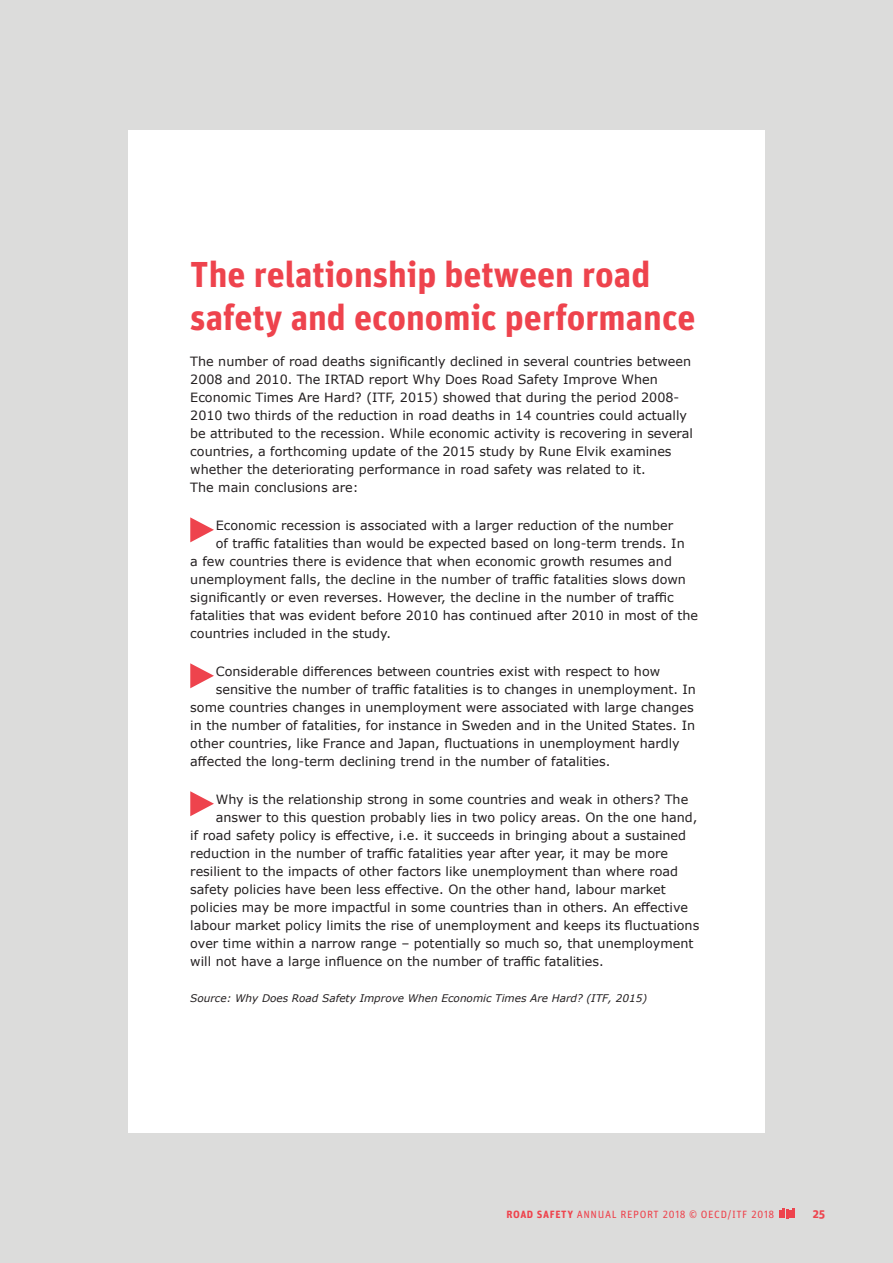
<style>
.page{position:relative;width:893px;height:1263px;background:#dcdcdb}
.page>*{position:absolute;margin:0;border:0;box-sizing:border-box;transform-origin:0 0}
.t1{font:700 54.6px "Unit Pro";color:#ee434d}
.t2{font:700 36px/43.2px "Unit Pro";color:#ee434d}
.t3{font:12.75px/18px "Verdana";color:#231f20}
.t4{font:700 12px "Unit Pro";color:#ee434d}
.t5{font:italic 10.5px "Verdana";color:#231f20}
.t6{font:10.5px "Unit Pro";letter-spacing:.06em;color:#ee434d}
.s1{font-weight:700}
</style>
<div class="page">
<svg style="left:779px;top:1208px;width:16px;height:10px"></svg>
<div style="left:128px;top:130px;width:637px;height:1002px;background:#fff"></div>
<h2 class="t2" style="left:190px;top:251px;width:507px">The relationship between road safety and economic performance</h2>
<p class="t3" style="left:190px;top:352px;width:504px">The number of road deaths significantly declined in several countries between 2008 and 2010. The IRTAD report Why Does Road Safety Improve When Economic Times Are Hard? (ITF, 2015) showed that during the period 2008- 2010 two thirds of the reduction in road deaths in 14 countries could actually be attributed to the recession. While economic activity is recovering in several countries, a forthcoming update of the 2015 study by Rune Elvik examines whether the deteriorating performance in road safety was related to it.<br>The main conclusions are:</p>
<h1 class="t1" style="left:186px;top:489px;width:32px">▶</h1>
<p class="t3" style="left:216px;top:516px;width:459px">Economic recession is associated with a larger reduction of the number</p>
<p class="t3" style="left:216px;top:534px;width:470px">of traffic fatalities than would be expected based on long-term trends. In</p>
<p class="t3" style="left:190px;top:552px;width:483px">a few countries there is evidence that when economic growth resumes and</p>
<p class="t3" style="left:190px;top:570px;width:497px">unemployment falls, the decline in the number of traffic fatalities slows down</p>
<p class="t3" style="left:190px;top:588px;width:485px">significantly or even reverses. However, the decline in the number of traffic</p>
<p class="t3" style="left:190px;top:606px;width:509px">fatalities that was evident before 2010 has continued after 2010 in most of the</p>
<p class="t3" style="left:190px;top:624px;width:202px">countries included in the study.</p>
<h1 class="t1" style="left:186px;top:635px;width:32px">▶</h1>
<p class="t3" style="left:216px;top:662px;width:446px">Considerable differences between countries exist with respect to how</p>
<p class="t3" style="left:216px;top:680px;width:482px">sensitive the number of traffic fatalities is to changes in unemployment. In</p>
<p class="t3" style="left:190px;top:698px;width:505px">some countries changes in unemployment were associated with large changes</p>
<p class="t3" style="left:190px;top:716px;width:506px">in the number of fatalities, for instance in Sweden and in the United States. In</p>
<p class="t3" style="left:190px;top:734px;width:491px">other countries, like France and Japan, fluctuations in unemployment hardly</p>
<p class="t3" style="left:190px;top:752px;width:422px">affected the long-term declining trend in the number of fatalities.</p>
<h1 class="t1" style="left:186px;top:763px;width:32px">▶</h1>
<p class="t3" style="left:216px;top:790px;width:474px">Why is the relationship strong in some countries and weak in others? The</p>
<p class="t3" style="left:216px;top:808px;width:483px">answer to this question probably lies in two policy areas. On the one hand,</p>
<p class="t3" style="left:190px;top:826px;width:497px">if road safety policy is effective, i.e. it succeeds in bringing about a sustained</p>
<p class="t3" style="left:190px;top:844px;width:479px">reduction in the number of traffic fatalities year after year, it may be more</p>
<p class="t3" style="left:190px;top:862px;width:489px">resilient to the impacts of other factors like unemployment than where road</p>
<p class="t3" style="left:190px;top:880px;width:477px">safety policies have been less effective. On the other hand, labour market</p>
<p class="t3" style="left:190px;top:898px;width:499px">policies may be more impactful in some countries than in others. An effective</p>
<p class="t3" style="left:190px;top:916px;width:511px">labour market policy limits the rise of unemployment and keeps its fluctuations</p>
<p class="t3" style="left:190px;top:934px;width:505px">over time within a narrow range – potentially so much so, that unemployment</p>
<p class="t3" style="left:190px;top:952px;width:415px">will not have a large influence on the number of traffic fatalities.</p>
<p class="t5" style="left:190px;top:991px;width:458px">Source: Why Does Road Safety Improve When Economic Times Are Hard? (ITF, 2015)</p>
<p class="t6" style="left:506px;top:1207px;width:269px"><span class="s1">ROAD SAFETY</span> ANNUAL REPORT 2018 © OECD/ITF 2018</p>
<p class="t4" style="left:813px;top:1205px;width:14px">25</p>
</div>
